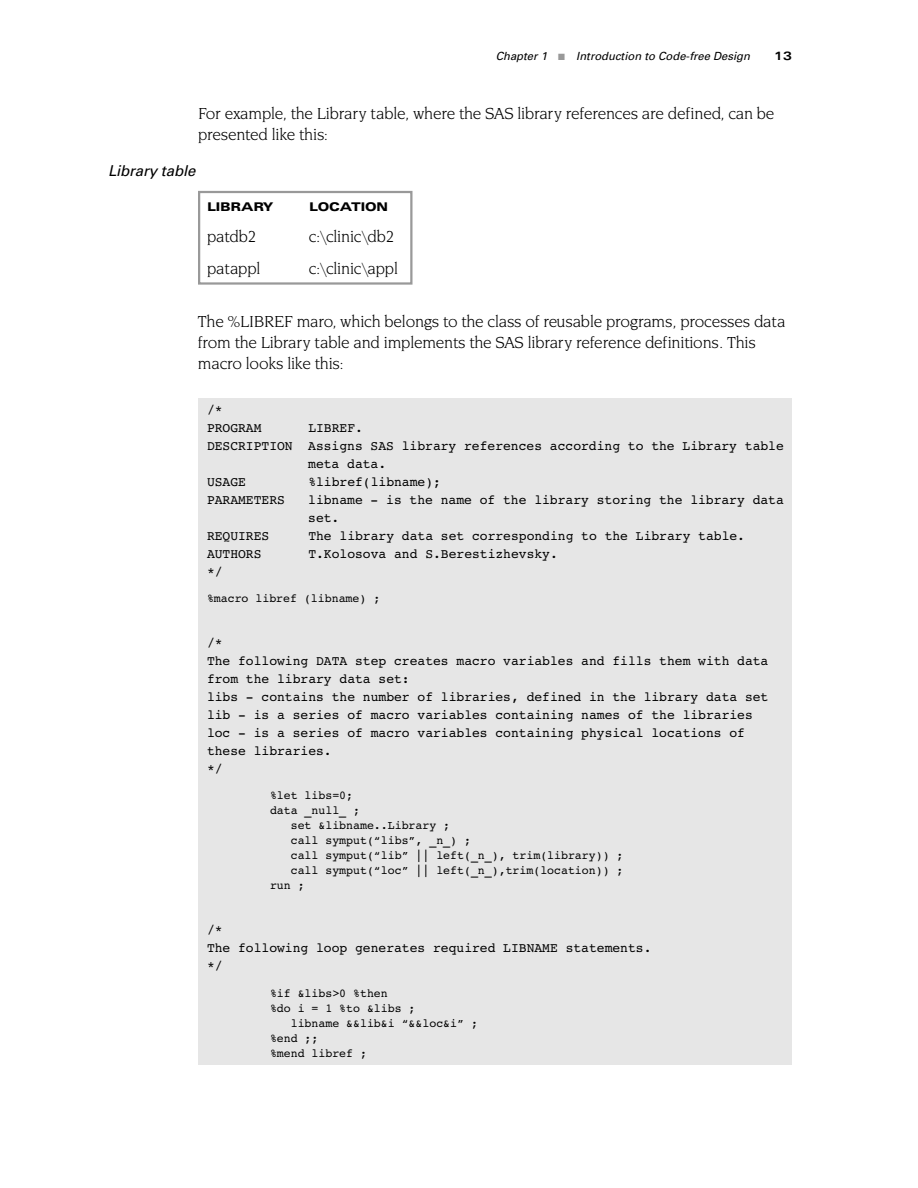
<style>
.page{position:relative;width:918px;height:1188px;background:#fff}
.page>*{position:absolute;margin:0;border:0;box-sizing:border-box;transform-origin:0 0}
.t1{font:16.5px/21px "Novarese Book DTC";letter-spacing:-.01em;color:#000}
.t2{font:italic 15px "Univers";color:#000}
.t3{font:13.5px/18px "Courier 10 Pitch BT";color:#000;scale:.96 1}
.t4{font:12px "Courier 10 Pitch BT";color:#000;scale:.96 1}
.t5{font:900 expanded 12px "Univers";letter-spacing:-.01em;color:#000}
.t6{font:700 expanded 12px "Univers";color:#000}
.t7{font:italic 11.25px "Univers";color:#000}
.s1{color:#999}
</style>
<div class="page">
<div style="left:198px;top:399px;width:594px;height:666px;background:#e6e6e6"></div>
<div style="left:198px;top:191px;width:214px;height:94px;border:2px solid #999"></div>
<p class="t7" style="left:496px;top:52px;width:258px">Chapter 1 <span class="s1">■</span> Introduction to Code-free Design</p>
<p class="t6" style="left:774px;top:51px;width:19px">13</p>
<p class="t1" style="left:198px;top:105px;width:578px">For example, the Library table, where the SAS library references are defined, can be presented like this:</p>
<p class="t2" style="left:108px;top:165px;width:92px">Library table</p>
<p class="t5" style="left:207px;top:202px;width:68px">LIBRARY</p>
<p class="t5" style="left:309px;top:202px;width:81px">LOCATION</p>
<p class="t1" style="left:207px;top:228px;width:51px">patdb2</p>
<p class="t1" style="left:309px;top:228px;width:87px">c:\clinic\db2</p>
<p class="t1" style="left:207px;top:259px;width:55px">patappl</p>
<p class="t1" style="left:309px;top:259px;width:91px">c:\clinic\appl</p>
<p class="t1" style="left:198px;top:312px;width:589px">The %LIBREF maro, which belongs to the class of reusable programs, processes data from the Library table and implements the SAS library reference definitions. This macro looks like this:</p>
<p class="t3" style="left:207px;top:402px;width:58px">/*<br>PROGRAM</p>
<p class="t3" style="left:308px;top:420px;width:58px">LIBREF.</p>
<p class="t3" style="left:207px;top:438px;width:602px">DESCRIPTION Assigns SAS library references according to the Library table</p>
<p class="t3" style="left:308px;top:456px;width:83px">meta data.</p>
<p class="t3" style="left:207px;top:474px;width:42px">USAGE</p>
<p class="t3" style="left:308px;top:474px;width:140px">%libref(libname);</p>
<p class="t3" style="left:207px;top:492px;width:83px">PARAMETERS</p>
<p class="t3" style="left:308px;top:492px;width:497px">libname - is the name of the library storing the library data set.</p>
<p class="t3" style="left:207px;top:528px;width:66px">REQUIRES</p>
<p class="t3" style="left:308px;top:528px;width:456px">The library data set corresponding to the Library table.</p>
<p class="t3" style="left:207px;top:546px;width:58px">AUTHORS</p>
<p class="t3" style="left:308px;top:546px;width:261px">T.Kolosova and S.Berestizhevsky.</p>
<p class="t3" style="left:207px;top:564px;width:18px">*/</p>
<p class="t4" style="left:207px;top:594px;width:182px">%macro libref (libname) ;</p>
<p class="t3" style="left:207px;top:635px;width:586px">/*<br>The following DATA step creates macro variables and fills them with data from the library data set:<br>libs - contains the number of libraries, defined in the library data set lib - is a series of macro variables containing names of the libraries loc - is a series of macro variables containing physical locations of these libraries.<br>*/</p>
<p class="t4" style="left:270px;top:791px;width:88px">%let libs=0;</p>
<p class="t4" style="left:270px;top:806px;width:95px">data _null_ ;</p>
<p class="t4" style="left:291px;top:821px;width:168px">set &amp;libname..Library ;</p>
<p class="t4" style="left:291px;top:836px;width:189px">call symput(“libs”, _n_) ;</p>
<p class="t4" style="left:291px;top:851px;width:348px">call symput(“lib” || left(_n_), trim(library)) ;</p>
<p class="t4" style="left:291px;top:866px;width:348px">call symput(“loc” || left(_n_),trim(location)) ;</p>
<p class="t4" style="left:270px;top:881px;width:38px">run ;</p>
<p class="t3" style="left:207px;top:922px;width:465px">/*<br>The following loop generates required LIBNAME statements. */</p>
<p class="t4" style="left:270px;top:988px;width:124px">%if &amp;libs&gt;0 %then</p>
<p class="t4" style="left:270px;top:1003px;width:153px">%do i = 1 %to &amp;libs ;</p>
<p class="t4" style="left:291px;top:1018px;width:196px">libname &amp;&amp;lib&amp;i “&amp;&amp;loc&amp;i” ;</p>
<p class="t4" style="left:270px;top:1033px;width:52px">%end ;;</p>
<p class="t4" style="left:270px;top:1048px;width:103px">%mend libref ;</p>
</div>
